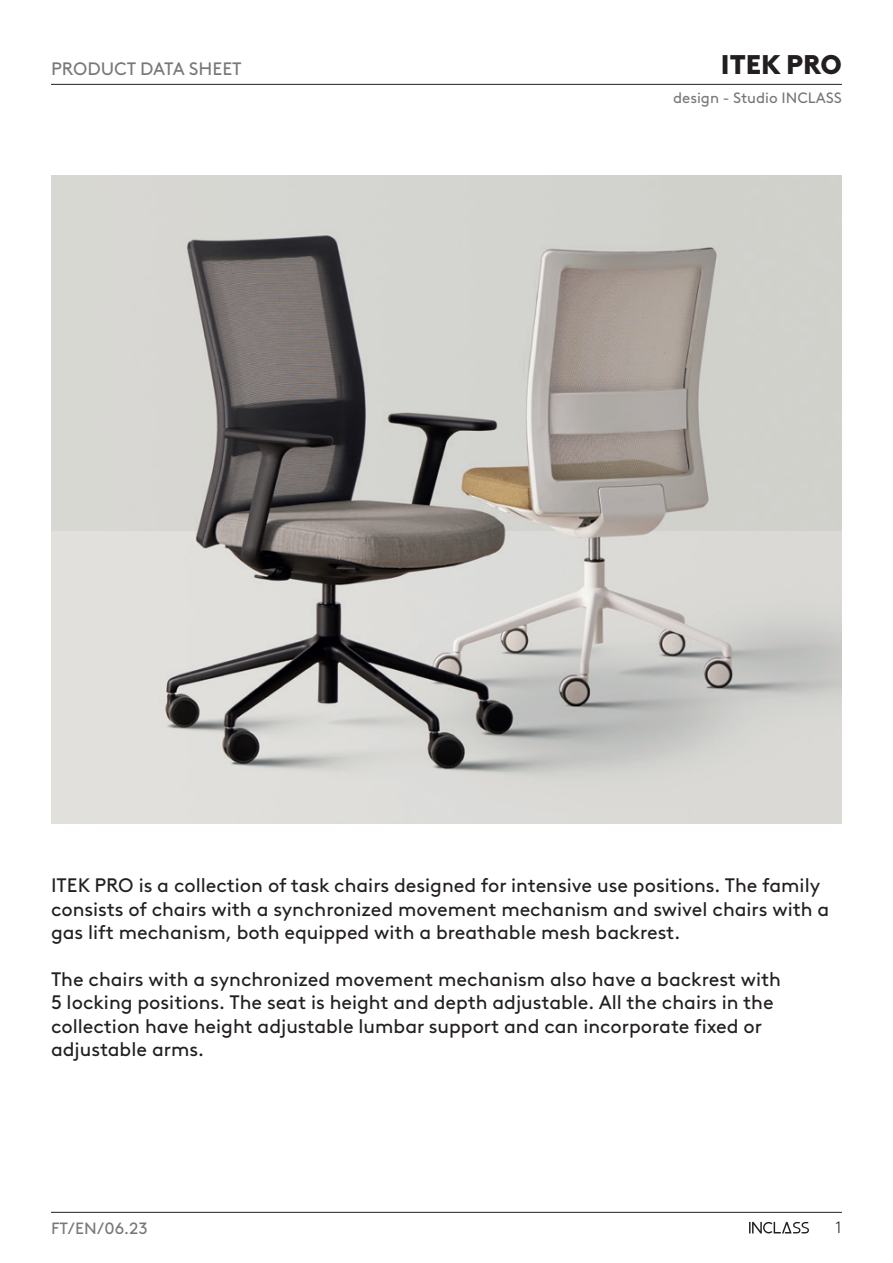
<style>
.page{position:relative;width:893px;height:1263px;background:#fff}
.page>*{position:absolute;margin:0;border:0;box-sizing:border-box;transform-origin:0 0}
.t1{font:900 27px "Brown LL";color:#231f20}
.t2{font:19.5px/23.4px "Brown LL";color:#231f20}
.t3{font:18px "Brown LL";color:#7b7778}
.t4{font:16.35px "Brown LL";color:#7b7778}
.t5{font:300 16.35px "Brown LL";color:#231f20}
.t6{font:15px "Brown LL";color:#7b7778}
</style>
<div class="page">
<hr style="left:51px;top:1212px;width:791px;height:1px;background:#231f20">
<svg style="left:749px;top:1222px;width:60px;height:11px"></svg>
<hr style="left:51px;top:84px;width:791px;height:1px;background:#231f20">
<img style="left:51px;top:176px;width:791px;height:648px">
<p class="t3" style="left:51px;top:55px;width:192px">PRODUCT DATA SHEET</p>
<h1 class="t1" style="left:721px;top:44px;width:123px">ITEK PRO</h1>
<p class="t6" style="left:673px;top:86px;width:170px">design - Studio INCLASS</p>
<p class="t2" style="left:51px;top:872px;width:780px">ITEK PRO is a collection of task chairs designed for intensive use positions. The family consists of chairs with a synchronized movement mechanism and swivel chairs with a gas lift mechanism, both equipped with a breathable mesh backrest.</p>
<p class="t2" style="left:51px;top:966px;width:731px">The chairs with a synchronized movement mechanism also have a backrest with 5 locking positions. The seat is height and depth adjustable. All the chairs in the collection have height adjustable lumbar support and can incorporate fixed or adjustable arms.</p>
<p class="t4" style="left:51px;top:1216px;width:98px">FT/EN/06.23</p>
<p class="t5" style="left:836px;top:1216px;width:7px">1</p>
</div>
